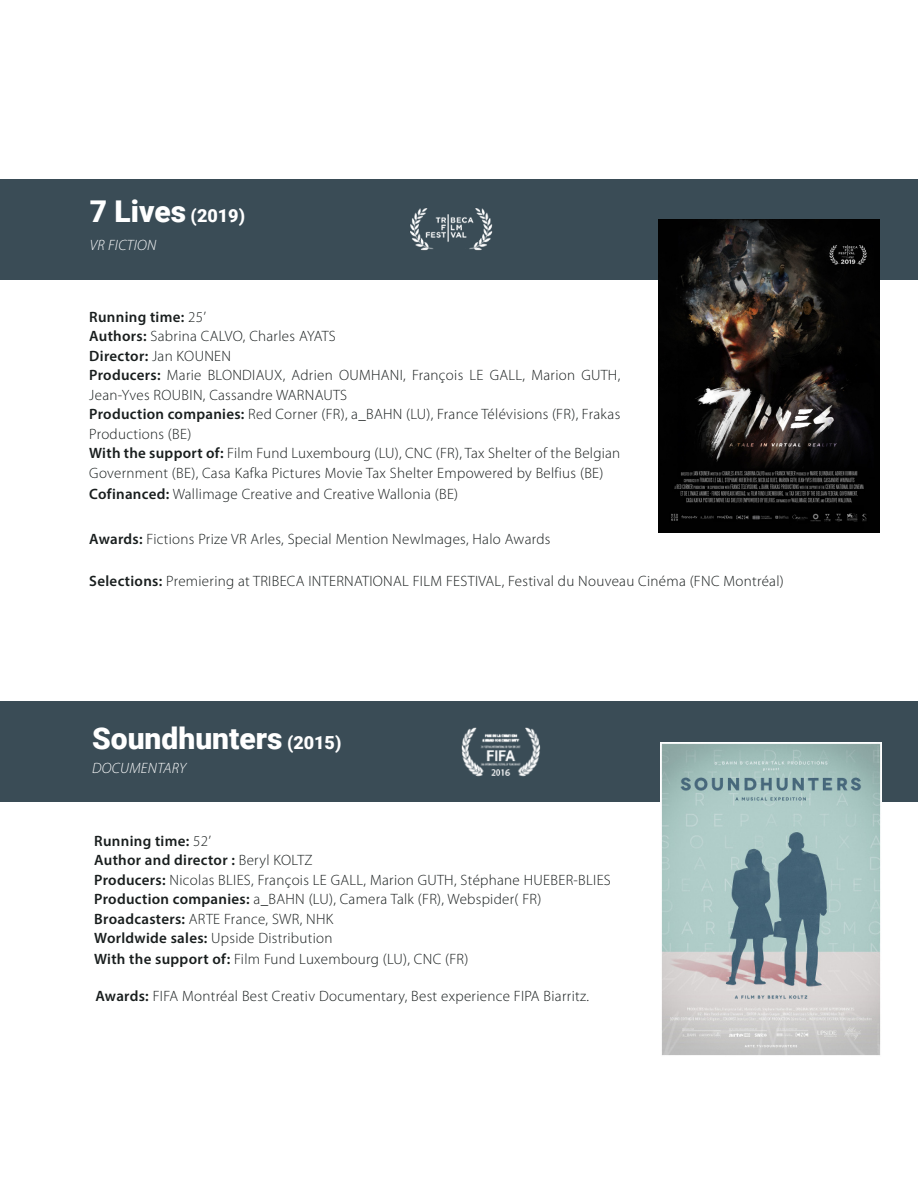
<style>
.page{position:relative;width:918px;height:1188px;background:#fff}
.page>*{position:absolute;margin:0;border:0;box-sizing:border-box;transform-origin:0 0}
.t1{font:900 30px "Roboto";color:#fff}
.t2{font:300 15px/19.5px "Myriad Pro";letter-spacing:.02em;color:#191e1e}
.t3{font:600 15px "Myriad Pro";letter-spacing:.02em;color:#191e1e}
.t4{font:italic 300 15px "Myriad Pro";letter-spacing:.02em;color:#fff}
.s1{font-size:18px}
.s2{font-weight:300}
.s3{font-weight:600}
</style>
<div class="page">
<div style="left:0;top:179px;width:918px;height:100px;background:#3a4c56"></div>
<img style="left:658px;top:220px;width:221px;height:313px">
<img style="left:410px;top:208px;width:83px;height:43px">
<div style="left:0;top:702px;width:918px;height:100px;background:#3a4c56"></div>
<img style="left:660px;top:742px;width:222px;height:314px">
<img style="left:461px;top:727px;width:80px;height:50px">
<p class="t1" style="left:90px;top:190px;width:157px">7 Lives <span class="s1">(2019)</span></p>
<p class="t4" style="left:90px;top:237px;width:68px">VR FICTION</p>
<p class="t3" style="left:89px;top:307px;width:118px">Running time: <span class="s2">25’</span></p>
<p class="t2" style="left:89px;top:327px;width:248px"><span class="s3">Authors:</span> Sabrina CALVO, Charles AYATS</p>
<p class="t3" style="left:89px;top:346px;width:143px">Director: <span class="s2">Jan KOUNEN</span></p>
<p class="t2" style="left:89px;top:366px;width:533px"><span class="s3">Producers:</span> Marie BLONDIAUX, Adrien OUMHANI, François LE GALL, Marion GUTH,<br>Jean-Yves ROUBIN, Cassandre WARNAUTS</p>
<p class="t2" style="left:89px;top:405px;width:533px"><span class="s3">Production companies:</span> Red Corner (FR), a_BAHN (LU), France Télévisions (FR), Frakas<br>Productions (BE)</p>
<p class="t2" style="left:89px;top:444px;width:533px"><span class="s3">With the support of:</span> Film Fund Luxembourg (LU), CNC (FR), Tax Shelter of the Belgian<br>Government (BE), Casa Kafka Pictures Movie Tax Shelter Empowered by Belfius (BE)</p>
<p class="t2" style="left:89px;top:484px;width:370px"><span class="s3">Cofinanced:</span> Wallimage Creative and Creative Wallonia (BE)</p>
<p class="t2" style="left:89px;top:529px;width:463px"><span class="s3">Awards:</span> Fictions Prize VR Arles, Special Mention NewImages, Halo Awards</p>
<p class="t2" style="left:89px;top:571px;width:696px"><span class="s3">Selections:</span> Premiering at TRIBECA INTERNATIONAL FILM FESTIVAL, Festival du Nouveau Cinéma (FNC Montréal)</p>
<p class="t1" style="left:92px;top:717px;width:251px">Soundhunters <span class="s1">(2015)</span></p>
<p class="t4" style="left:92px;top:760px;width:96px">DOCUMENTARY</p>
<p class="t3" style="left:94px;top:831px;width:118px">Running time: <span class="s2">52’</span></p>
<p class="t3" style="left:94px;top:851px;width:220px">Author and director : <span class="s2">Beryl KOLTZ</span></p>
<p class="t2" style="left:94px;top:870px;width:518px"><span class="s3">Producers:</span> Nicolas BLIES, François LE GALL, Marion GUTH, Stéphane HUEBER-BLIES</p>
<p class="t2" style="left:94px;top:890px;width:449px"><span class="s3">Production companies:</span> a_BAHN (LU), Camera Talk (FR), Webspider( FR)</p>
<p class="t2" style="left:94px;top:909px;width:241px"><span class="s3">Broadcasters:</span> ARTE France, SWR, NHK</p>
<p class="t2" style="left:94px;top:929px;width:240px"><span class="s3">Worldwide sales:</span> Upside Distribution</p>
<p class="t2" style="left:94px;top:950px;width:376px"><span class="s3">With the support of:</span> Film Fund Luxembourg (LU), CNC (FR)</p>
<p class="t2" style="left:95px;top:987px;width:495px"><span class="s3">Awards:</span> FIFA Montréal Best Creativ Documentary, Best experience FIPA Biarritz.</p>
</div>
